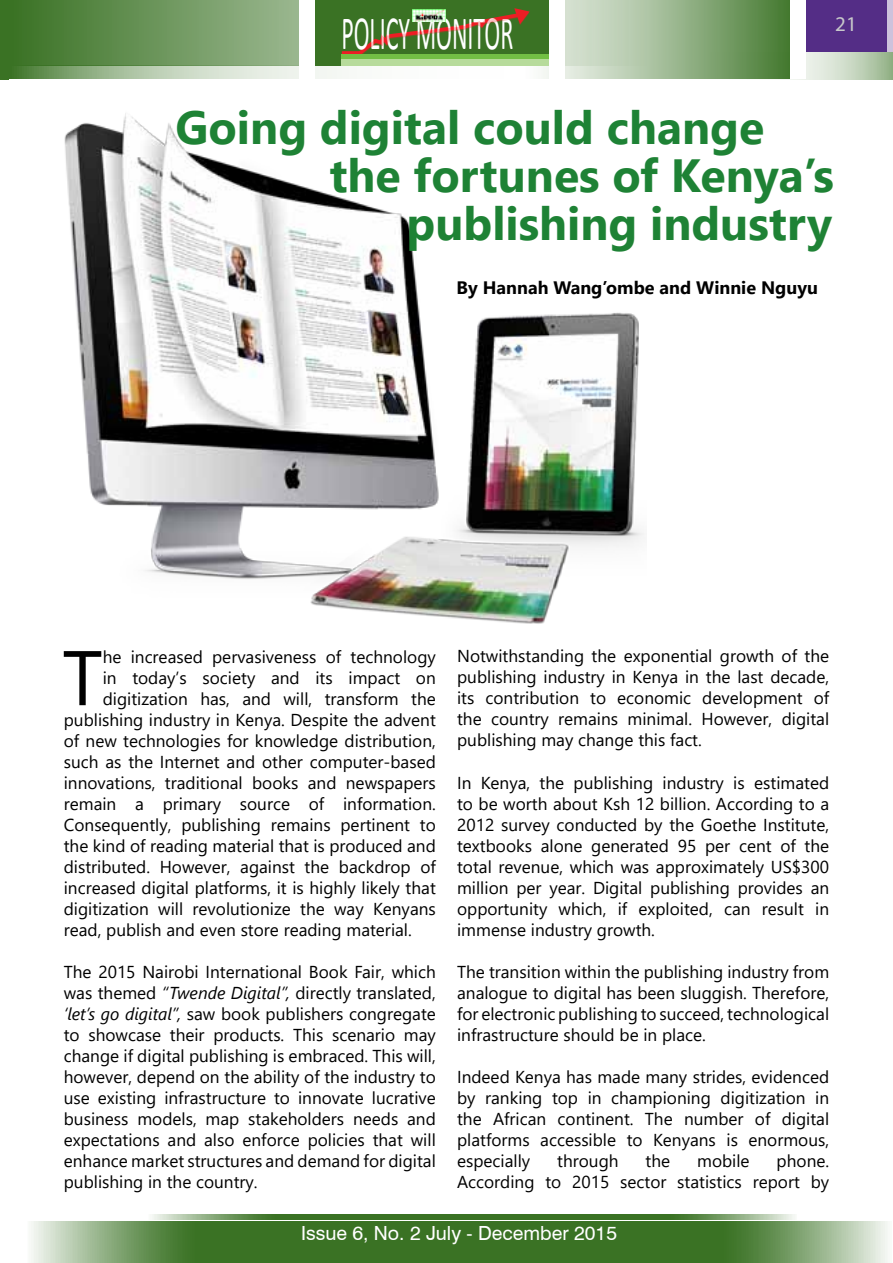
<style>
.page{position:relative;width:893px;height:1263px;background:#fff}
.page>*{position:absolute;margin:0;border:0;box-sizing:border-box;transform-origin:0 0}
.t1{font:77.25px "Segoe UI";color:#000}
.t2{font:48px "Calibri";color:#fff;scale:.5 1}
.t3{font:700 46.5px "Segoe UI";color:#1e8235}
.t4{font:21px "Myriad Pro";color:#c7c8ca}
.t5{font:19.5px "Swiss 721 Cyrillic BT";color:#fff}
.t6{font:700 18px "Segoe UI";color:#000}
.t7{font:17.25px/21px "Segoe UI";color:#000;text-align:justify}
.s1{font-style:italic}
</style>
<div class="page">
<svg style="left:472px;top:1214px;width:323px;height:5px;background:#598847"></svg>
<svg style="left:152px;top:1214px;width:320px;height:5px;background:#598846"></svg>
<div style="left:0;top:0;width:9px;height:79px;background:#3a7224"></div>
<svg style="left:459px;top:1221px;width:429px;height:42px;background:#598846"></svg>
<svg style="left:31px;top:1221px;width:428px;height:42px;background:#5a8847"></svg>
<svg style="left:806px;top:52px;width:87px;height:27px;background:#c6d6c0"></svg>
<svg style="left:646px;top:0;width:144px;height:79px;background:#7aa06b"></svg>
<div style="left:806px;top:0;width:80px;height:52px;background:#522b85"></div>
<div style="left:886px;top:0;width:7px;height:52px;background:#cdc2dc"></div>
<svg style="left:9px;top:66px;width:637px;height:13px"></svg>
<svg style="left:9px;top:0;width:637px;height:66px;background:#7da26f"></svg>
<div style="left:315px;top:0;width:234px;height:66px;background:#3a7224"></div>
<svg style="left:341px;top:8px;width:189px;height:50px"></svg>
<div style="left:342px;top:54px;width:207px;height:11px;background:#72bf44"></div>
<img style="left:412px;top:9px;width:33px;height:13px">
<div style="left:342px;top:59px;width:207px;height:7px;background:#b7db9b"></div>
<div style="left:299px;top:0;width:16px;height:79px;background:#fff"></div>
<div style="left:549px;top:0;width:16px;height:79px;background:#fff"></div>
<img style="left:64px;top:113px;width:580px;height:511px">
<h2 class="t2" style="left:341px;top:0;width:346px">POLICY MONITOR</h2>
<p class="t4" style="left:835px;top:11px;width:23px">21</p>
<h3 class="t3" style="left:176px;top:90px;width:590px">Going digital could change</h3>
<h3 class="t3" style="left:330px;top:138px;width:506px">the fortunes of Kenya’s</h3>
<h3 class="t3" style="left:407px;top:186px;width:427px">publishing industry</h3>
<p class="t6" style="left:457px;top:274px;width:363px">By Hannah Wang’ombe and Winnie Nguyu</p>
<h1 class="t1" style="left:62px;top:616px;width:42px">T</h1>
<p class="t7" style="left:103px;top:646px;width:335px">he increased pervasiveness of technology</p>
<p class="t7" style="left:103px;top:667px;width:335px">in today’s society and its impact on</p>
<p class="t7" style="left:103px;top:688px;width:335px">digitization has, and will, transform the</p>
<p class="t7" style="left:64px;top:709px;width:374px">publishing industry in Kenya. Despite the advent</p>
<p class="t7" style="left:64px;top:730px;width:374px">of new technologies for knowledge distribution,</p>
<p class="t7" style="left:64px;top:751px;width:374px">such as the Internet and other computer-based</p>
<p class="t7" style="left:64px;top:772px;width:374px">innovations, traditional books and newspapers</p>
<p class="t7" style="left:64px;top:793px;width:374px">remain a primary source of information.</p>
<p class="t7" style="left:64px;top:814px;width:374px">Consequently, publishing remains pertinent to</p>
<p class="t7" style="left:64px;top:835px;width:374px">the kind of reading material that is produced and</p>
<p class="t7" style="left:64px;top:856px;width:374px">distributed. However, against the backdrop of</p>
<p class="t7" style="left:64px;top:877px;width:374px">increased digital platforms, it is highly likely that</p>
<p class="t7" style="left:64px;top:898px;width:374px">digitization will revolutionize the way Kenyans</p>
<p class="t7" style="left:64px;top:919px;width:350px">read, publish and even store reading material.</p>
<p class="t7" style="left:64px;top:961px;width:374px">The 2015 Nairobi International Book Fair, which was themed <span class="s1">“Twende Digital”,</span> directly translated, <span class="s1">‘let’s go digital”,</span> saw book publishers congregate to showcase their products. This scenario may change if digital publishing is embraced. This will, however, depend on the ability of the industry to use existing infrastructure to innovate lucrative business models, map stakeholders needs and expectations and also enforce policies that will enhance market structures and demand for digital publishing in the country.</p>
<p class="t7" style="left:457px;top:645px;width:374px">Notwithstanding the exponential growth of the publishing industry in Kenya in the last decade, its contribution to economic development of the country remains minimal. However, digital publishing may change this fact.</p>
<p class="t7" style="left:457px;top:772px;width:374px">In Kenya, the publishing industry is estimated to be worth about Ksh 12 billion. According to a 2012 survey conducted by the Goethe Institute, textbooks alone generated 95 per cent of the total revenue, which was approximately US$300 million per year. Digital publishing provides an opportunity which, if exploited, can result in immense industry growth.</p>
<p class="t7" style="left:457px;top:961px;width:374px">The transition within the publishing industry from analogue to digital has been sluggish. Therefore, for electronic publishing to succeed, technological infrastructure should be in place.</p>
<p class="t7" style="left:457px;top:1066px;width:374px">Indeed Kenya has made many strides, evidenced by ranking top in championing digitization in the African continent. The number of digital platforms accessible to Kenyans is enormous, especially</p>
<p class="t7" style="left:457px;top:1150px;width:374px;text-align:right">phone.<br>According to 2015 sector statistics report by</p>
<p class="t7" style="left:557px;top:1150px;width:63px">through</p>
<p class="t7" style="left:646px;top:1150px;width:26px">the</p>
<p class="t7" style="left:697px;top:1150px;width:54px">mobile</p>
<p class="t5" style="left:301px;top:1221px;width:317px">Issue 6, No. 2 July - December 2015</p>
</div>
